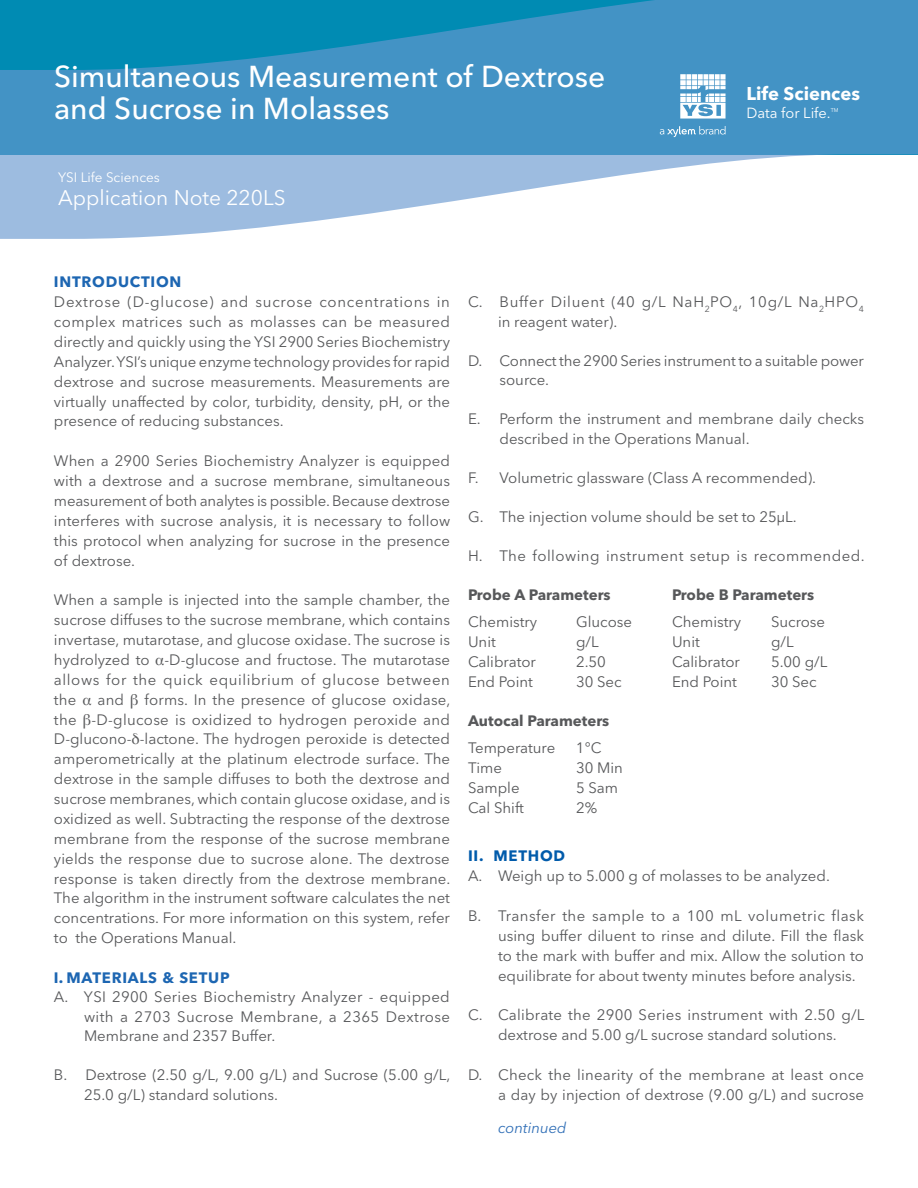
<style>
.page{position:relative;width:918px;height:1188px;background:#fff}
.page>*{position:absolute;margin:0;border:0;box-sizing:border-box;transform-origin:0 0}
.t1{font:500 30px "Avenir Next LT Pro";color:#fff}
.t2{font:21px "Avenir Next LT Pro";color:#fff}
.t3{font:700 18.3px "Avenir Next LT Pro";color:#fff}
.t4{font:15px/19.8px "Avenir Next LT Pro";color:#57585a;text-align:justify}
.t5{font:15px/19.5px "Avenir Next LT Pro";letter-spacing:.03em;color:#57585a}
.Body_Text{font:700 15px "Avenir Next LT Pro";color:#57585a}
.t6{font:15px "Avenir Next LT Pro";letter-spacing:.02em;color:#57585a}
.t7{font:15px "Avenir Next LT Pro";letter-spacing:.035em;color:#57585a}
.t8{font:15px "Avenir Next LT Pro";letter-spacing:.045em;color:#57585a}
.t9{font:700 15px "Avenir Next LT Pro";letter-spacing:.05em;color:#1d66b2}
.t10{font:700 15px "Avenir Next LT Pro";letter-spacing:.05em;color:#015bab}
.t11{font:italic 15px "Avenir Next LT Pro";color:#3270b7}
.t12{font:14.55px "Avenir Next LT Pro";color:#fff}
.t13{font:13.5px "Avenir Next LT Pro";color:#fff}
.t14{font:5.4px "Avenir Next LT Pro";color:#fff}
.s1{font-family:"Times"}
</style>
<div class="page">
<svg style="left:0;top:0;width:918px;height:239px;fill:#4393c5"></svg>
<svg style="left:680px;top:74px;width:46px;height:45px"></svg>
<svg style="left:660px;top:126px;width:66px;height:11px"></svg>
<p class="t1" style="left:54px;top:59px;width:553px">Simultaneous Measurement of Dextrose</p>
<p class="t1" style="left:54px;top:90px;width:337px">and Sucrose in Molasses</p>
<p class="t13" style="left:58px;top:170px;width:103px">YSI Life Sciences</p>
<p class="t2" style="left:58px;top:185px;width:229px">Application Note 220LS</p>
<p class="t3" style="left:746px;top:83px;width:115px">Life Sciences</p>
<p class="t12" style="left:746px;top:104px;width:86px">Data for Life.</p>
<p class="t14" style="left:831px;top:107px;width:9px">TM</p>
<p class="t9" style="left:54px;top:273px;width:129px">INTRODUCTION</p>
<p class="t4" style="left:54px;top:292px;width:398px">Dextrose (D-glucose) and sucrose concentrations in complex matrices such as molasses can be measured directly and quickly using the YSI 2900 Series Biochemistry Analyzer. YSI’s unique enzyme technology provides for rapid dextrose and sucrose measurements. Measurements are virtually unaffected by color, turbidity, density, pH, or the presence of reducing substances.</p>
<p class="t4" style="left:54px;top:451px;width:398px">When a 2900 Series Biochemistry Analyzer is equipped with a dextrose and a sucrose membrane, simultaneous measurement of both analytes is possible. Because dextrose interferes with sucrose analysis, it is necessary to follow this protocol when analyzing for sucrose in the presence of dextrose.</p>
<p class="t4" style="left:54px;top:590px;width:398px">When a sample is injected into the sample chamber, the sucrose diffuses to the sucrose membrane, which contains invertase, mutarotase, and glucose oxidase. The sucrose is hydrolyzed to <span class="s1">α</span>-D-glucose and fructose. The mutarotase allows for the quick equilibrium of glucose between the <span class="s1">α</span> and <span class="s1">β</span> forms. In the presence of glucose oxidase, the <span class="s1">β</span>-D-glucose is oxidized to hydrogen peroxide and D-glucono-<span class="s1">δ</span>-lactone. The hydrogen peroxide is detected amperometrically at the platinum electrode surface. The dextrose in the sample diffuses to both the dextrose and sucrose membranes, which contain glucose oxidase, and is oxidized as well. Subtracting the response of the dextrose membrane from the response of the sucrose membrane yields the response due to sucrose alone. The dextrose response is taken directly from the dextrose membrane.<br>The algorithm in the instrument software calculates the net concentrations. For more information on this system, refer to the Operations Manual.</p>
<p class="t9" style="left:54px;top:969px;width:177px">I. MATERIALS &amp; SETUP</p>
<p class="t6" style="left:54px;top:988px;width:397px">A. YSI 2900 Series Biochemistry Analyzer - equipped</p>
<p class="t5" style="left:84px;top:1007px;width:368px">with a 2703 Sucrose Membrane, a 2365 Dextrose<br>Membrane and 2357 Buffer.</p>
<p class="t4" style="left:54px;top:1065px;width:398px">B. Dextrose (2.50 g/L, 9.00 g/L) and Sucrose (5.00 g/L,</p>
<p class="t4" style="left:84px;top:1085px;width:196px">25.0 g/L) standard solutions.</p>
<p class="t8" style="left:468px;top:293px;width:398px">C. Buffer Diluent (40 g/L NaH<sub>2</sub>PO<sub>4</sub>, 10g/L Na<sub>2</sub>HPO<sub>4</sub></p>
<p class="t4" style="left:498px;top:312px;width:121px">in reagent water).</p>
<p class="t4" style="left:468px;top:351px;width:398px">D. Connect the 2900 Series instrument to a suitable power</p>
<p class="t4" style="left:500px;top:370px;width:51px">source.</p>
<p class="t4" style="left:468px;top:409px;width:398px">E. Perform the instrument and membrane daily checks</p>
<p class="t4" style="left:500px;top:429px;width:252px">described in the Operations Manual.</p>
<p class="t4" style="left:468px;top:468px;width:350px">F. Volumetric glassware (Class A recommended).</p>
<p class="t4" style="left:468px;top:507px;width:330px">G. The injection volume should be set to 25µL.</p>
<p class="t5" style="left:468px;top:546px;width:398px">H. The following instrument setup is recommended.</p>
<p class="Body_Text" style="left:468px;top:585px;width:144px">Probe A Parameters</p>
<p class="Body_Text" style="left:672px;top:585px;width:144px">Probe B Parameters</p>
<p class="t4" style="left:468px;top:612px;width:71px">Chemistry</p>
<p class="t4" style="left:576px;top:612px;width:58px">Glucose</p>
<p class="t4" style="left:672px;top:612px;width:71px">Chemistry</p>
<p class="t4" style="left:771px;top:612px;width:56px">Sucrose</p>
<p class="t4" style="left:468px;top:632px;width:29px">Unit</p>
<p class="t4" style="left:576px;top:632px;width:24px">g/L</p>
<p class="t4" style="left:672px;top:632px;width:29px">Unit</p>
<p class="t4" style="left:771px;top:632px;width:24px">g/L</p>
<p class="t4" style="left:468px;top:652px;width:70px">Calibrator</p>
<p class="t4" style="left:576px;top:652px;width:32px">2.50</p>
<p class="t4" style="left:672px;top:652px;width:70px">Calibrator</p>
<p class="t4" style="left:771px;top:652px;width:58px">5.00 g/L</p>
<p class="t4" style="left:468px;top:671px;width:66px">End Point</p>
<p class="t4" style="left:576px;top:671px;width:47px">30 Sec</p>
<p class="t4" style="left:672px;top:671px;width:66px">End Point</p>
<p class="t4" style="left:771px;top:671px;width:47px">30 Sec</p>
<p class="Body_Text" style="left:468px;top:712px;width:143px">Autocal Parameters</p>
<p class="t4" style="left:468px;top:738px;width:89px">Temperature</p>
<p class="t4" style="left:576px;top:738px;width:27px">1°C</p>
<p class="t4" style="left:468px;top:758px;width:35px">Time</p>
<p class="t4" style="left:576px;top:758px;width:48px">30 Min</p>
<p class="t4" style="left:468px;top:778px;width:53px">Sample</p>
<p class="t4" style="left:576px;top:778px;width:44px">5 Sam</p>
<p class="t4" style="left:468px;top:798px;width:58px">Cal Shift</p>
<p class="t4" style="left:576px;top:798px;width:23px">2%</p>
<p class="t10" style="left:468px;top:847px;width:99px">II. METHOD</p>
<p class="t4" style="left:468px;top:866px;width:363px">A. Weigh up to 5.000 g of molasses to be analyzed.</p>
<p class="t7" style="left:468px;top:907px;width:398px">B. Transfer the sample to a 100 mL volumetric flask</p>
<p class="t4" style="left:498px;top:926px;width:368px">using buffer diluent to rinse and dilute. Fill the flask to the mark with buffer and mix. Allow the solution to equilibrate for about twenty minutes before analysis.</p>
<p class="t4" style="left:468px;top:1005px;width:398px">C. Calibrate the 2900 Series instrument with 2.50 g/L</p>
<p class="t4" style="left:498px;top:1025px;width:340px">dextrose and 5.00 g/L sucrose standard solutions.</p>
<p class="t4" style="left:468px;top:1065px;width:398px">D. Check the linearity of the membrane at least once</p>
<p class="t4" style="left:498px;top:1085px;width:367px">a day by injection of dextrose (9.00 g/L) and sucrose</p>
<p class="t11" style="left:498px;top:1119px;width:70px">continued</p>
</div>
